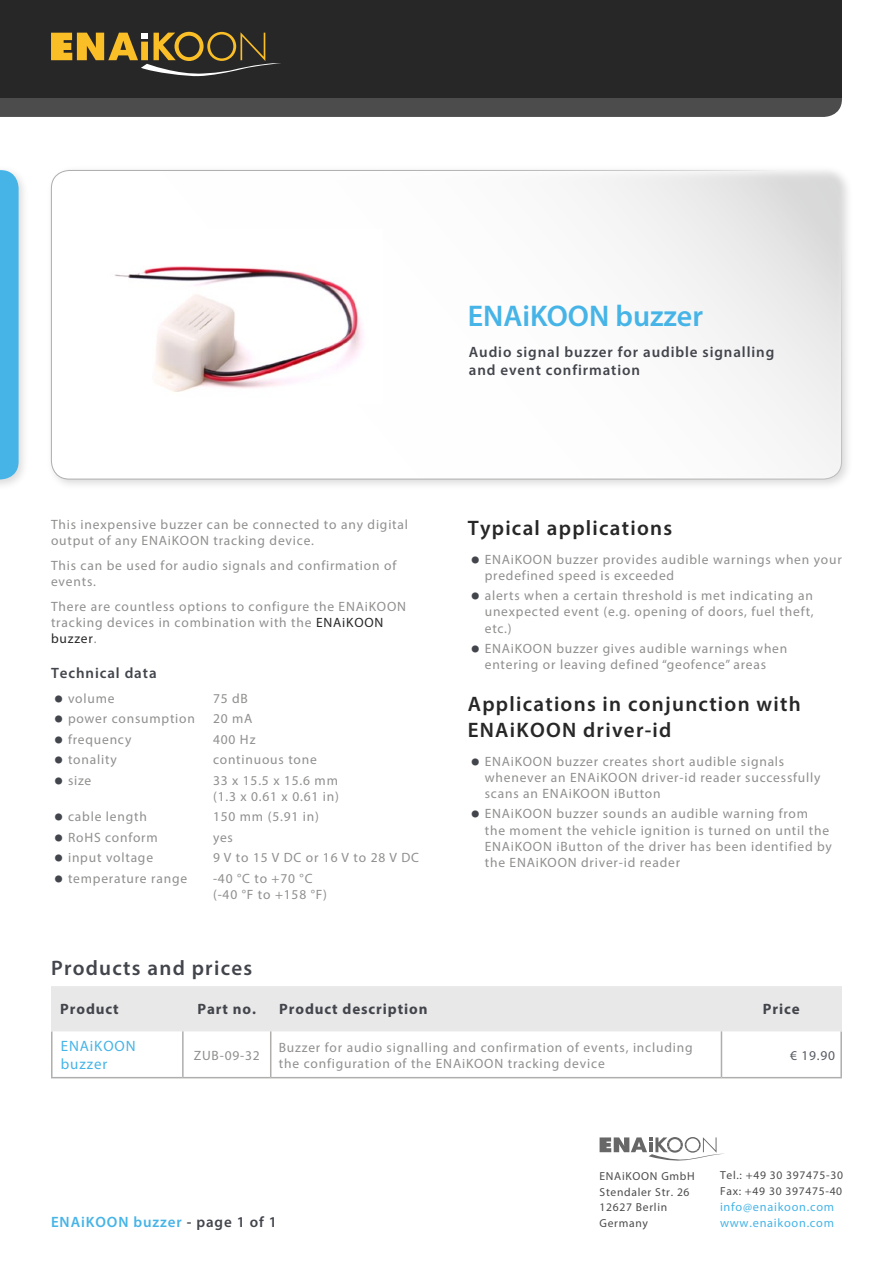
<style>
.page{position:relative;width:893px;height:1263px;background:#fff}
.page>*{position:absolute;margin:0;border:0;box-sizing:border-box;transform-origin:0 0}
.t1{font:600 30px "Myriad Pro";color:#46b4e7}
.t2{font:600 21px/25.2px "Myriad Pro";letter-spacing:.06em;color:#282727}
.t3{font:600 21px "Myriad Pro";letter-spacing:.06em;color:#43454c}
.t4{font:600 15px/18px "Myriad Pro";letter-spacing:.06em;color:#43454c}
.t5{font:700 15px "Myriad Pro";letter-spacing:.06em;color:#43454c}
.t6{font:600 15px "Myriad Pro";letter-spacing:.06em;color:#46b4e7}
.t7{font:15px/18px "Myriad Pro";letter-spacing:.06em;color:#46b4e7}
.t8{font:13.5px/16.2px "Myriad Pro";letter-spacing:.06em;color:#908f8e}
.t9{font:13.5px "Myriad Pro";color:#575b63}
.t10{font:12.3px "Myriad Pro";letter-spacing:.06em;color:#46b4e7}
.t11{font:11.55px/15.9px "Myriad Pro";letter-spacing:.06em;color:#4c4c4c}
.s1{color:#282727}
.s2{font-weight:700;font-size:27px;color:#43454c}
.s3{color:#43454c}
</style>
<div class="page">
<div style="left:45px;top:164px;width:808px;height:327px;background:#000;opacity:.15"></div>
<svg style="left:51px;top:170px;width:791px;height:309px"></svg>
<div style="left:0;top:0;width:842px;height:98px;background:#282727"></div>
<div style="left:0;top:164px;width:30px;height:327px;background:#000;opacity:.15"></div>
<svg style="left:0;top:170px;width:19px;height:309px;background:#4cb6e7"></svg>
<svg style="left:0;top:32px;width:842px;height:85px"></svg>
<svg style="left:600px;top:1137px;width:124px;height:24px"></svg>
<img style="left:94px;top:230px;width:289px;height:173px">
<div style="left:53px;top:986px;width:787px;height:45px;background:#e8e8e8"></div>
<hr style="left:51px;top:1077px;width:132px;height:1px;background:#afaead">
<hr style="left:183px;top:1077px;width:88px;height:1px;background:#afaead">
<hr style="left:271px;top:1077px;width:450px;height:1px;background:#afaead">
<hr style="left:721px;top:1077px;width:121px;height:1px;background:#afaead">
<hr style="left:51px;top:1031px;width:2px;height:46px;background:#afaead">
<hr style="left:182px;top:1031px;width:2px;height:46px;background:#afaead">
<hr style="left:270px;top:1031px;width:1px;height:46px;background:#afaead">
<hr style="left:721px;top:1031px;width:1px;height:46px;background:#afaead">
<hr style="left:840px;top:1031px;width:2px;height:46px;background:#afaead">
<hr style="left:51px;top:986px;width:2px;height:45px;background:#e8e8e8">
<hr style="left:840px;top:986px;width:2px;height:45px;background:#e8e8e8">
<h1 class="t1" style="left:468px;top:297px;width:237px">ENAiKOON buzzer</h1>
<p class="t4" style="left:469px;top:342px;width:307px">Audio signal buzzer for audible signalling and event confirmation</p>
<p class="t8" style="left:51px;top:516px;width:359px">This inexpensive buzzer can be connected to any digital output of any ENAiKOON tracking device.</p>
<p class="t8" style="left:51px;top:557px;width:347px">This can be used for audio signals and confirmation of events.</p>
<p class="t8" style="left:51px;top:598px;width:357px">There are countless options to configure the ENAiKOON tracking devices in combination with the <span class="s1">ENAiKOON buzzer</span>.</p>
<p class="t4" style="left:51px;top:664px;width:107px">Technical data</p>
<p class="t8" style="left:54px;top:690px;width:62px"><span class="s2">•</span> volume</p>
<p class="t8" style="left:213px;top:690px;width:36px">75 dB</p>
<p class="t8" style="left:54px;top:710px;width:142px"><span class="s2">•</span> power consumption</p>
<p class="t8" style="left:213px;top:710px;width:41px">20 mA</p>
<p class="t8" style="left:54px;top:731px;width:79px"><span class="s2">•</span> frequency</p>
<p class="t8" style="left:213px;top:731px;width:44px">400 Hz</p>
<p class="t8" style="left:54px;top:751px;width:64px"><span class="s2">•</span> tonality</p>
<p class="t8" style="left:213px;top:751px;width:105px">continuous tone</p>
<p class="t8" style="left:54px;top:772px;width:39px"><span class="s2">•</span> size</p>
<p class="t8" style="left:213px;top:772px;width:127px">33 x 15.5 x 15.6 mm (1.3 x 0.61 x 0.61 in)</p>
<p class="t8" style="left:54px;top:808px;width:94px"><span class="s2">•</span> cable length</p>
<p class="t8" style="left:213px;top:808px;width:107px">150 mm (5.91 in)</p>
<p class="t8" style="left:54px;top:829px;width:105px"><span class="s2">•</span> RoHS conform</p>
<p class="t8" style="left:213px;top:829px;width:21px">yes</p>
<p class="t8" style="left:54px;top:849px;width:101px"><span class="s2">•</span> input voltage</p>
<p class="t8" style="left:213px;top:849px;width:207px">9 V to 15 V DC or 16 V to 28 V DC</p>
<p class="t8" style="left:54px;top:870px;width:135px"><span class="s2">•</span> temperature range</p>
<p class="t8" style="left:213px;top:870px;width:116px">-40 °C to +70 °C (-40 °F to +158 °F)</p>
<h2 class="t3" style="left:51px;top:954px;width:203px">Products and prices</h2>
<h2 class="t2" style="left:468px;top:514px;width:206px">Typical applications</h2>
<p class="t8" style="left:485px;top:551px;width:358px;text-indent:-14px"><span class="s2">•</span> ENAiKOON buzzer provides audible warnings when your predefined speed is exceeded</p>
<p class="t8" style="left:485px;top:587px;width:330px;text-align:justify;text-indent:-14px"><span class="s2">•</span> alerts when a certain threshold is met indicating an unexpected event (e.g. opening of doors, fuel theft, etc.)</p>
<p class="t8" style="left:471px;top:640px;width:318px;text-align:center"><span class="s2">•</span> ENAiKOON buzzer gives audible warnings when entering or leaving defined “geofence” areas</p>
<h2 class="t2" style="left:468px;top:691px;width:335px">Applications in conjunction with<br>ENAiKOON driver-id</h2>
<p class="t8" style="left:485px;top:753px;width:337px;text-indent:-14px"><span class="s2">•</span> ENAiKOON buzzer creates short audible signals whenever an ENAiKOON driver-id reader successfully scans an ENAiKOON iButton</p>
<p class="t8" style="left:485px;top:806px;width:349px;text-indent:-14px"><span class="s2">•</span> ENAiKOON buzzer sounds an audible warning from<br>the moment the vehicle ignition is turned on until the ENAiKOON iButton of the driver has been identified by the ENAiKOON driver-id reader</p>
<p class="t5" style="left:60px;top:999px;width:60px">Product</p>
<p class="t5" style="left:198px;top:999px;width:60px">Part no.</p>
<p class="t5" style="left:279px;top:999px;width:150px">Product description</p>
<p class="t5" style="left:763px;top:999px;width:38px">Price</p>
<p class="t7" style="left:61px;top:1037px;width:76px">ENAiKOON buzzer</p>
<p class="t8" style="left:194px;top:1047px;width:67px">ZUB-09-32</p>
<p class="t8" style="left:279px;top:1039px;width:415px">Buzzer for audio signalling and confirmation of events, including the configuration of the ENAiKOON tracking device</p>
<p class="t9" style="left:790px;top:1047px;width:47px">€ 19.90</p>
<p class="t11" style="left:600px;top:1167px;width:97px">ENAiKOON GmbH<br>Stendaler Str. 26<br>12627 Berlin<br>Germany</p>
<p class="t11" style="left:720px;top:1167px;width:125px">Tel.: +49 30 397475-30<br>Fax: +49 30 397475-40</p>
<p class="t10" style="left:720px;top:1199px;width:116px">info@enaikoon.com</p>
<p class="t6" style="left:51px;top:1213px;width:227px">ENAiKOON buzzer <span class="s3">- page 1 of 1</span></p>
<p class="t10" style="left:720px;top:1215px;width:116px">www.enaikoon.com</p>
</div>
